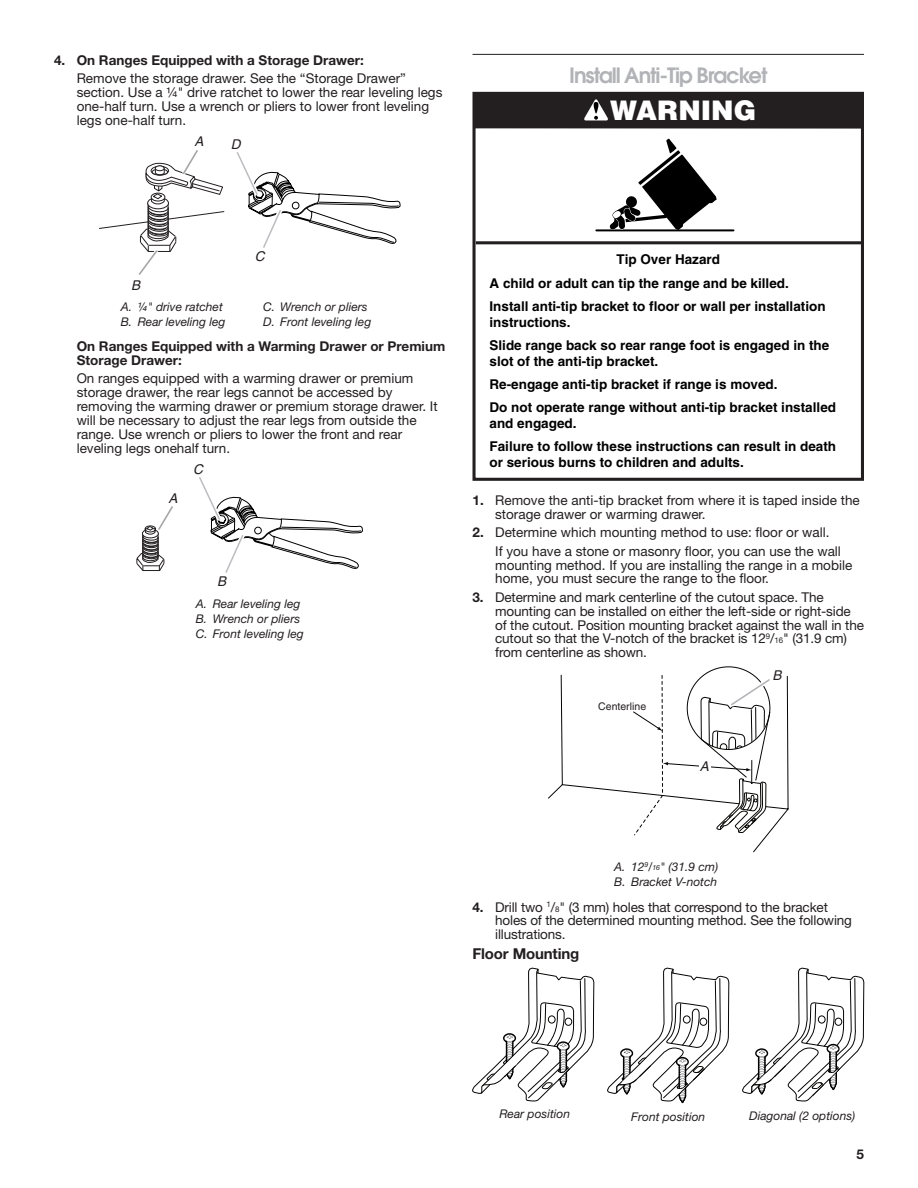
<style>
.page{position:relative;width:918px;height:1188px;background:#fff}
.page>*{position:absolute;margin:0;border:0;box-sizing:border-box;transform-origin:0 0}
.t1{font:900 27px "Helvetica";color:#fff}
.Heading_2{font:600 21px "Avant Garde";letter-spacing:-.05em;color:#b2b3b7}
.Heading_3{font:700 15px "Helvetica Neue";letter-spacing:-.01em;color:#231f20}
.Body_Indent{font:13.5px/13.8px "Helvetica Neue";color:#231f20}
.t2{font:700 13.5px/23.2px "Helvetica";color:#000}
.Body_Indent-2{font:700 13.5px/13.8px "Helvetica Neue";color:#231f20}
.t3{font:italic 13.5px "Helvetica";color:#231f20}
.t4{font:italic 12px/15px "Helvetica Neue";color:#231f20}
.t5{font:10.5px "Helvetica";color:#231f20}
.s1{font-weight:700}
.s2{font-size:7.8px}
.s3{font-size:7.05px}
</style>
<div class="page">
<svg style="left:99px;top:150px;width:301px;height:125px"></svg>
<svg style="left:199px;top:477px;width:164px;height:96px"></svg>
<svg style="left:137px;top:506px;width:36px;height:65px"></svg>
<hr style="left:472px;top:54px;width:392px;height:1px;background:#231f20">
<div style="left:472px;top:92px;width:392px;height:389px;border:3px solid #231f20"></div>
<hr style="left:476px;top:241px;width:386px;height:3px;background:#231f20">
<div style="left:474px;top:92px;width:388px;height:37px;background:#231f20"></div>
<svg style="left:584px;top:99px;width:24px;height:22px"></svg>
<hr style="left:596px;top:229px;width:138px;height:2px;background:#000">
<svg style="left:604px;top:138px;width:114px;height:94px"></svg>
<svg style="left:548px;top:667px;width:240px;height:185px"></svg>
<svg style="left:472px;top:968px;width:122px;height:133px"></svg>
<svg style="left:607px;top:968px;width:122px;height:135px"></svg>
<svg style="left:742px;top:968px;width:122px;height:133px"></svg>
<p class="Body_Indent-2" style="left:54px;top:53px;width:311px">4. On Ranges Equipped with a Storage Drawer:</p>
<p class="Body_Indent" style="left:77px;top:71px;width:367px">Remove the storage drawer. See the “Storage Drawer” section. Use a ¼" drive ratchet to lower the rear leveling legs one-half turn. Use a wrench or pliers to lower front leveling legs one-half turn.</p>
<p class="t3" style="left:194px;top:134px;width:11px">A</p>
<p class="t3" style="left:231px;top:137px;width:11px">D</p>
<h2 class="Heading_2" style="left:569px;top:61px;width:200px">Install Anti-Tip Bracket</h2>
<p class="t1" style="left:610px;top:93px;width:148px">WARNING</p>
<p class="t3" style="left:255px;top:248px;width:11px">C</p>
<p class="t3" style="left:131px;top:278px;width:11px">B</p>
<p class="t4" style="left:121px;top:299px;width:106px">A. ¼" drive ratchet<br>B. Rear leveling leg</p>
<p class="t4" style="left:263px;top:299px;width:110px">C. Wrench or pliers<br>D. Front leveling leg</p>
<p class="Body_Indent-2" style="left:77px;top:339px;width:370px">On Ranges Equipped with a Warming Drawer or Premium<br>Storage Drawer:</p>
<p class="Body_Indent" style="left:77px;top:371px;width:363px">On ranges equipped with a warming drawer or premium storage drawer, the rear legs cannot be accessed by removing the warming drawer or premium storage drawer. It will be necessary to adjust the rear legs from outside the range. Use wrench or pliers to lower the front and rear leveling legs onehalf turn.</p>
<p class="t3" style="left:168px;top:490px;width:11px">A</p>
<p class="t3" style="left:193px;top:462px;width:11px">C</p>
<p class="t3" style="left:217px;top:573px;width:11px">B</p>
<p class="t4" style="left:196px;top:596px;width:110px">A. Rear leveling leg<br>B. Wrench or pliers<br>C. Front leveling leg</p>
<p class="t2" style="left:490px;top:248px;width:338px;text-indent:127px">Tip Over Hazard<br>A child or adult can tip the range and be killed.<br>Install anti-tip bracket to floor or wall per installation</p>
<p class="t2" style="left:490px;top:310px;width:341px">instructions.<br>Slide range back so rear range foot is engaged in the</p>
<p class="t2" style="left:490px;top:349px;width:348px">slot of the anti-tip bracket.<br>Re-engage anti-tip bracket if range is moved.<br>Do not operate range without anti-tip bracket installed</p>
<p class="t2" style="left:490px;top:411px;width:348px">and engaged.<br>Failure to follow these instructions can result in death</p>
<p class="t2" style="left:490px;top:450px;width:256px">or serious burns to children and adults.</p>
<p class="Body_Indent" style="left:495px;top:493px;width:366px;text-indent:-23px"><span class="s1">1.</span> Remove the anti-tip bracket from where it is taped inside the storage drawer or warming drawer.</p>
<p class="Body_Indent" style="left:472px;top:525px;width:358px"><span class="s1">2.</span> Determine which mounting method to use: floor or wall.</p>
<p class="Body_Indent" style="left:495px;top:544px;width:359px">If you have a stone or masonry floor, you can use the wall mounting method. If you are installing the range in a mobile home, you must secure the range to the floor.</p>
<p class="Body_Indent" style="left:495px;top:590px;width:370px;text-indent:-23px"><span class="s1">3.</span> Determine and mark centerline of the cutout space. The mounting can be installed on either the left-side or right-side of the cutout. Position mounting bracket against the wall in the cutout so that the V-notch of the bracket is 12<sup>9</sup>/<span class="s2">16</span>" (31.9 cm) from centerline as shown.</p>
<p class="t5" style="left:598px;top:700px;width:50px">Centerline</p>
<p class="t3" style="left:700px;top:758px;width:11px">A</p>
<p class="t3" style="left:773px;top:667px;width:11px">B</p>
<p class="t4" style="left:614px;top:859px;width:105px">A. 12<sup>9</sup>/<span class="s3">16</span>" (31.9 cm)<br>B. Bracket V-notch</p>
<p class="Body_Indent" style="left:495px;top:900px;width:358px;text-indent:-23px"><span class="s1">4.</span> Drill two <sup>1</sup>/<span class="s2">8</span>" (3 mm) holes that correspond to the bracket holes of the determined mounting method. See the following illustrations.</p>
<h3 class="Heading_3" style="left:472px;top:944px;width:108px">Floor Mounting</h3>
<p class="t4" style="left:499px;top:1106px;width:72px">Rear position</p>
<p class="t4" style="left:631px;top:1109px;width:76px">Front position</p>
<p class="t4" style="left:749px;top:1108px;width:108px">Diagonal (2 options)</p>
<p class="Body_Indent-2" style="left:856px;top:1147px;width:9px">5</p>
</div>
